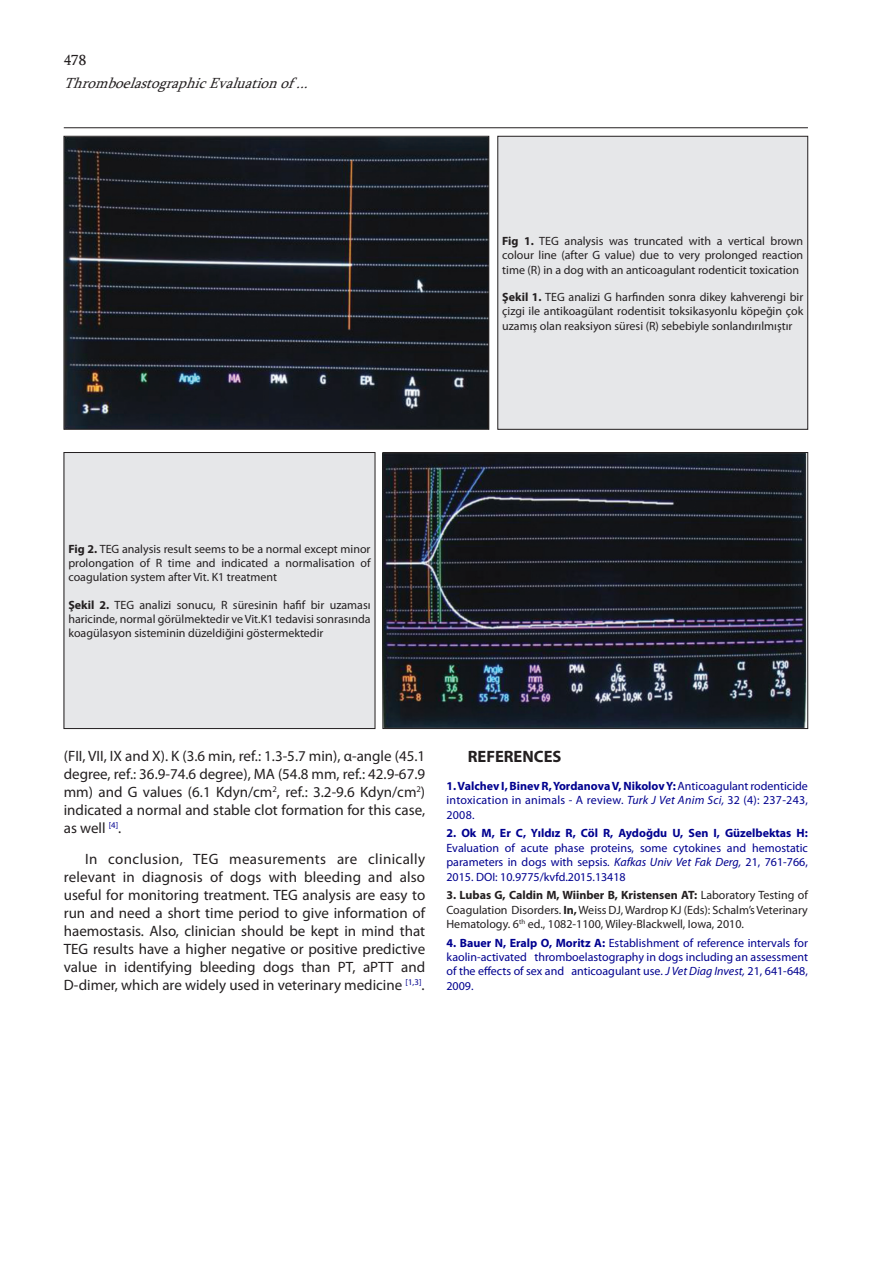
<style>
.page{position:relative;width:893px;height:1263px;background:#fff}
.page>*{position:absolute;margin:0;border:0;box-sizing:border-box;transform-origin:0 0}
.METIN{font:700 16.5px "Myriad Pro";color:#231f20}
.METIN-2{font:15px/18px "Myriad Pro";color:#231f20;text-align:justify}
.UST_BILGI_SOL{font:italic 15px "Sylfaen";color:#231f20}
.sol_numara{font:15px "Sylfaen";color:#231f20}
.KAYNAK{font:12px/14.4px "Myriad Pro";color:#231f20;text-align:justify}
.KAYNAK-2{font:12px/14.4px "Myriad Pro";color:#00008f;text-align:justify}
.s1{font-weight:700}
.s2{font-style:italic}
</style>
<div class="page">
<hr style="left:64px;top:127px;width:744px;height:1px;background:#231f20">
<img style="left:66px;top:138px;width:421px;height:289px">
<div style="left:64px;top:136px;width:425px;height:293px;border:1px solid #231f20"></div>
<img style="left:385px;top:454px;width:421px;height:273px">
<div style="left:383px;top:452px;width:425px;height:277px;border:1px solid #231f20"></div>
<div style="left:498px;top:136px;width:310px;height:293px;background:#e6e7e9"></div>
<div style="left:498px;top:136px;width:310px;height:293px;border:1px solid #231f20"></div>
<div style="left:64px;top:452px;width:311px;height:276px;background:#e6e7e9"></div>
<div style="left:64px;top:452px;width:311px;height:277px;border:1px solid #231f20"></div>
<p class="sol_numara" style="left:64px;top:50px;width:24px">478</p>
<p class="UST_BILGI_SOL" style="left:64px;top:73px;width:252px">ThromboelastographicEvaluationof...</p>
<p class="KAYNAK" style="left:502px;top:233px;width:303px"><span class="s1">Fig 1.</span> TEG analysis was truncated with a vertical brown colour line (after G value) due to very prolonged reaction time (R) in a dog with an anticoagulant rodenticit toxication</p>
<p class="KAYNAK" style="left:502px;top:289px;width:303px"><span class="s1">Şekil 1.</span> TEG analizi G harfinden sonra dikey kahverengi bir çizgi ile antikoagülant rodentisit toksikasyonlu köpeğin çok uzamış olan reaksiyon süresi (R) sebebiyle sonlandırılmıştır</p>
<p class="KAYNAK" style="left:68px;top:541px;width:304px"><span class="s1">Fig 2.</span> TEG analysis result seems to be a normal except minor prolongation of R time and indicated a normalisation of coagulation system after Vit. K1 treatment</p>
<p class="KAYNAK" style="left:68px;top:597px;width:304px"><span class="s1">Şekil 2.</span> TEG analizi sonucu, R süresinin hafif bir uzaması haricinde, normal görülmektedir ve Vit.K1 tedavisi sonrasında koagülasyon sisteminin düzeldiğini göstermektedir</p>
<p class="METIN-2" style="left:64px;top:747px;width:363px">(FII, VII, IX and X). K (3.6 min, ref.: 1.3-5.7 min), α-angle (45.1 degree, ref.: 36.9-74.6 degree), MA (54.8 mm, ref.: 42.9-67.9 mm) and G values (6.1 Kdyn/cm<sup>2</sup>, ref.: 3.2-9.6 Kdyn/cm<sup>2</sup>) indicated a normal and stable clot formation for this case, as well <sup>[4]</sup>.</p>
<p class="METIN-2" style="left:64px;top:850px;width:363px;text-indent:21px">In conclusion, TEG measurements are clinically relevant in diagnosis of dogs with bleeding and also useful for monitoring treatment. TEG analysis are easy to run and need a short time period to give information of haemostasis. Also, clinician should be kept in mind that TEG results have a higher negative or positive predictive value in identifying bleeding dogs than PT, aPTT and D-dimer, which are widely used in veterinary medicine <sup>[1,3]</sup>.</p>
<p class="METIN" style="left:468px;top:746px;width:95px">REFERENCES</p>
<p class="KAYNAK-2" style="left:446px;top:778px;width:363px"><span class="s1">1. Valchev I, Binev R, Yordanova V, Nikolov Y:</span> Anticoagulant rodenticide intoxication in animals - A review. <span class="s2">Turk J Vet Anim Sci,</span> 32 (4): 237-243, 2008.</p>
<p class="KAYNAK-2" style="left:446px;top:826px;width:363px"><span class="s1">2. Ok M, Er C, Yıldız R, Cöl R, Aydoğdu U, Sen I, Güzelbektas H:<br></span>Evaluation of acute phase proteins, some cytokines and hemostatic parameters in dogs with sepsis. <span class="s2">Kafkas Univ Vet Fak Derg,</span> 21, 761-766, 2015. DOI: 10.9775/kvfd.2015.13418</p>
<p class="KAYNAK" style="left:446px;top:888px;width:363px"><span class="s1">3. Lubas G, Caldin M, Wiinber B, Kristensen AT:</span> Laboratory Testing of Coagulation Disorders. <span class="s1">In,</span> Weiss DJ, Wardrop KJ (Eds): Schalm’s Veterinary Hematology. 6<sup>th</sup> ed., 1082-1100, Wiley-Blackwell, Iowa, 2010.</p>
<p class="KAYNAK-2" style="left:446px;top:935px;width:363px"><span class="s1">4. Bauer N, Eralp O, Moritz A:</span> Establishment of reference intervals for kaolin-activated thromboelastography in dogs including an assessment of the effects of sex and anticoagulant use. <span class="s2">J Vet Diag Invest,</span> 21, 641-648, 2009.</p>
</div>
